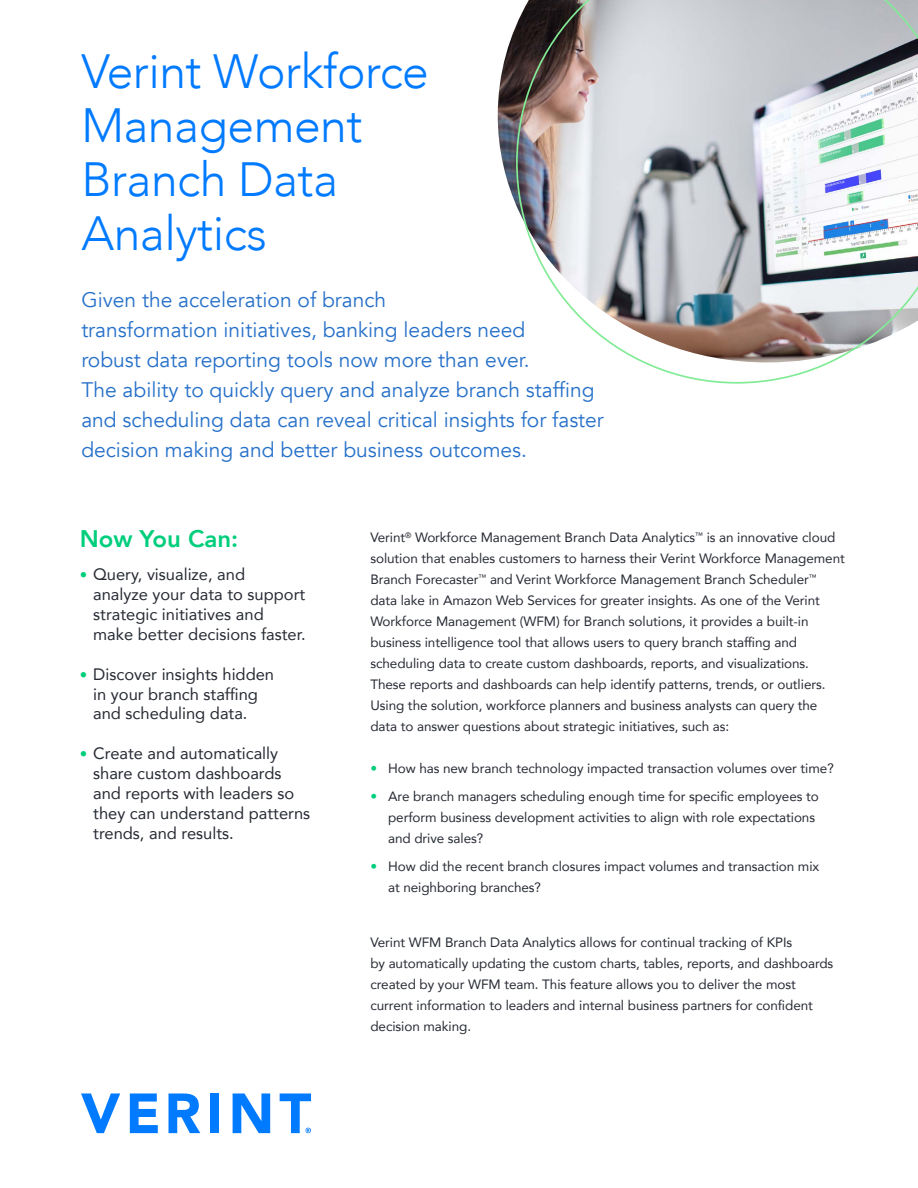
<style>
.page{position:relative;width:918px;height:1188px;background:#fff}
.page>*{position:absolute;margin:0;border:0;box-sizing:border-box;transform-origin:0 0}
.t1{font:300 48px/54px "Avenir";letter-spacing:-.01em;color:#007aff}
.t2{font:800 24px "Avenir";color:#00ce7c}
.t3{font:21px/30px "Avenir";color:#2670c9}
.t4{font:16.5px/19.8px "Avenir";color:#262a33}
.t5{font:13.5px/21px "Avenir";letter-spacing:-.005em;color:#262a33}
.s1{font-size:15px;color:#00ce7c}
.s2{color:#00ce7c}
</style>
<div class="page">
<svg style="left:81px;top:1093px;width:39px;height:40px"></svg>
<svg style="left:130px;top:1093px;width:28px;height:40px"></svg>
<svg style="left:169px;top:1093px;width:31px;height:40px"></svg>
<div style="left:210px;top:1093px;width:9px;height:40px;background:#007aff"></div>
<svg style="left:233px;top:1093px;width:37px;height:40px"></svg>
<svg style="left:280px;top:1093px;width:31px;height:40px"></svg>
<img style="left:498px;top:26px;width:18px;height:179px">
<img style="left:516px;top:0;width:402px;height:384px">
<h1 class="t1" style="left:81px;top:45px;width:349px">Verint Workforce<br>Management<br>Branch Data<br>Analytics</h1>
<p class="t3" style="left:81px;top:285px;width:524px">Given the acceleration of branch<br>transformation initiatives, banking leaders need<br>robust data reporting tools now more than ever.<br>The ability to quickly query and analyze branch staffing and scheduling data can reveal critical insights for faster decision making and better business outcomes.</p>
<h2 class="t2" style="left:80px;top:520px;width:160px">Now You Can:</h2>
<p class="t4" style="left:93px;top:564px;width:214px;text-indent:-14px"><span class="s1">•</span> Query, visualize, and<br>analyze your data to support strategic initiatives and make better decisions faster.</p>
<p class="t4" style="left:93px;top:664px;width:182px;text-indent:-14px"><span class="s1">•</span> Discover insights hidden in your branch staffing and scheduling data.</p>
<p class="t4" style="left:93px;top:743px;width:219px;text-indent:-14px"><span class="s1">•</span> Create and automatically share custom dashboards and reports with leaders so they can understand patterns trends, and results.</p>
<p class="t5" style="left:370px;top:527px;width:476px">Verint<sup>®</sup> Workforce Management Branch Data Analytics<sup>™</sup> is an innovative cloud solution that enables customers to harness their Verint Workforce Management Branch Forecaster<sup>™</sup> and Verint Workforce Management Branch Scheduler<sup>™ </sup>data lake in Amazon Web Services for greater insights. As one of the Verint Workforce Management (WFM) for Branch solutions, it provides a built-in business intelligence tool that allows users to query branch staffing and scheduling data to create custom dashboards, reports, and visualizations.<br>These reports and dashboards can help identify patterns, trends, or outliers.<br>Using the solution, workforce planners and business analysts can query the data to answer questions about strategic initiatives, such as:</p>
<p class="t5" style="left:370px;top:758px;width:465px"><span class="s2">•</span> How has new branch technology impacted transaction volumes over time?</p>
<p class="t5" style="left:388px;top:785px;width:432px;text-indent:-18px"><span class="s2">•</span> Are branch managers scheduling enough time for specific employees to perform business development activities to align with role expectations and drive sales?</p>
<p class="t5" style="left:388px;top:855px;width:433px;text-indent:-18px"><span class="s2">•</span> How did the recent branch closures impact volumes and transaction mix at neighboring branches?</p>
<p class="t5" style="left:370px;top:932px;width:464px">Verint WFM Branch Data Analytics allows for continual tracking of KPIs<br>by automatically updating the custom charts, tables, reports, and dashboards created by your WFM team. This feature allows you to deliver the most current information to leaders and internal business partners for confident decision making.</p>
</div>
